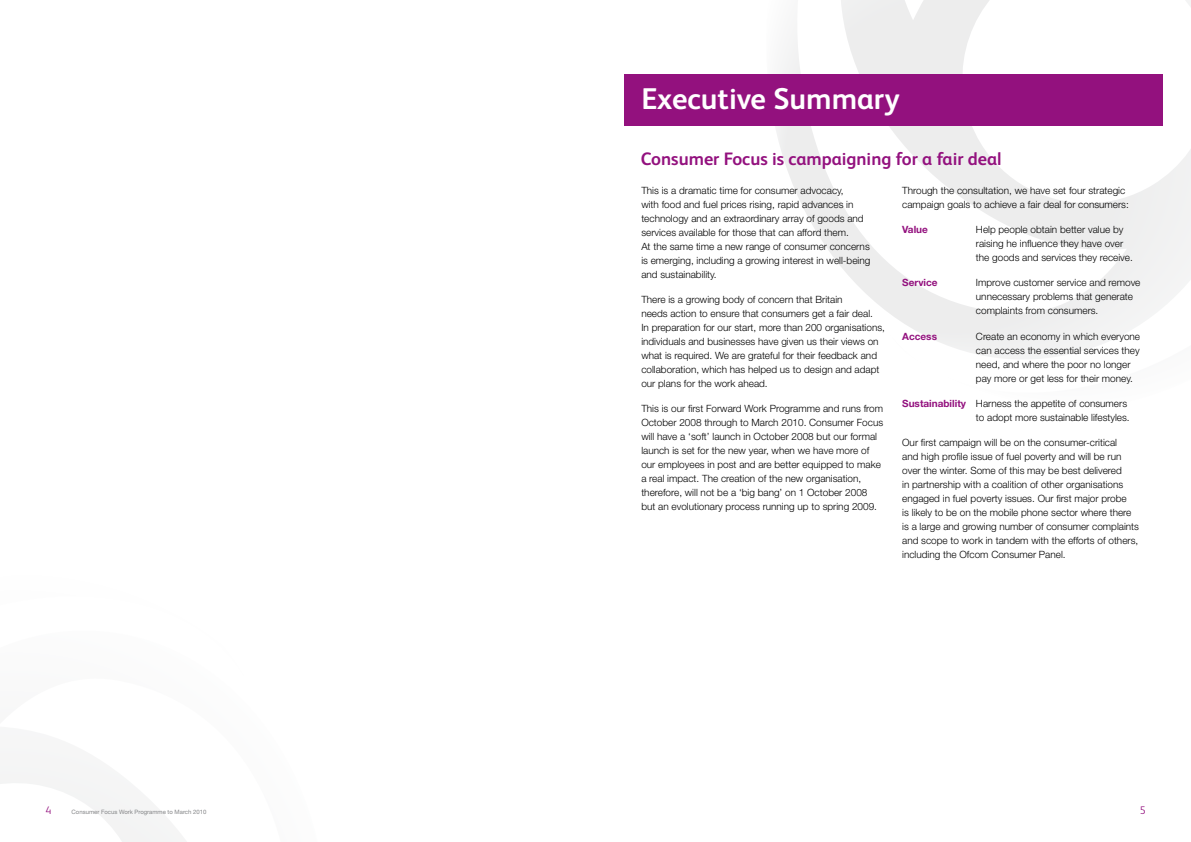
<style>
.page{position:relative;width:1191px;height:842px;background:#fff}
.page>*{position:absolute;margin:0;border:0;box-sizing:border-box;transform-origin:0 0}
.t1{font:700 30px "FS Albert";color:#fff}
.t2{font:700 18px "FS Albert";color:#93117e}
.t3{font:300 11px "FS Albert";color:#93117e}
.t4{font:300 10px/14px "Helvetica Neue";color:#000}
.t5{font:700 10px "Helvetica Neue";color:#93117e}
.t6{font:6px "Helvetica Neue";color:#848587}
.s1{font-weight:700;color:#93117e}
</style>
<div class="page">
<svg style="left:0;top:766px;width:179px;height:76px"></svg>
<svg style="left:755px;top:0;width:436px;height:359px"></svg>
<div style="left:624px;top:74px;width:539px;height:51px;background:#93117e"></div>
<h1 class="t1" style="left:641px;top:81px;width:260px">Executive Summary</h1>
<h2 class="t2" style="left:641px;top:148px;width:362px">Consumer Focus is campaigning for a fair deal</h2>
<p class="t4" style="left:641px;top:183px;width:230px">This is a dramatic time for consumer advocacy,<br>with food and fuel prices rising, rapid advances in technology and an extraordinary array of goods and services available for those that can afford them.<br>At the same time a new range of consumer concerns is emerging, including a growing interest in well-being and sustainability.</p>
<p class="t4" style="left:641px;top:292px;width:245px">There is a growing body of concern that Britain<br>needs action to ensure that consumers get a fair deal.<br>In preparation for our start, more than 200 organisations, individuals and businesses have given us their views on what is required. We are grateful for their feedback and collaboration, which has helped us to design and adapt our plans for the work ahead.</p>
<p class="t4" style="left:641px;top:402px;width:243px">This is our first Forward Work Programme and runs from October 2008 through to March 2010. Consumer Focus will have a ‘soft’ launch in October 2008 but our formal launch is set for the new year, when we have more of our employees in post and are better equipped to make a real impact. The creation of the new organisation, therefore, will not be a ‘big bang’ on 1 October 2008 but an evolutionary process running up to spring 2009.</p>
<p class="t4" style="left:902px;top:183px;width:228px">Through the consultation, we have set four strategic campaign goals to achieve a fair deal for consumers:</p>
<p class="t5" style="left:902px;top:223px;width:27px">Value</p>
<p class="t4" style="left:976px;top:222px;width:158px">Help people obtain better value by raising he influence they have over the goods and services they receive.</p>
<p class="t5" style="left:902px;top:277px;width:37px">Service</p>
<p class="t4" style="left:976px;top:276px;width:166px">Improve customer service and remove unnecessary problems that generate complaints from consumers.</p>
<p class="t5" style="left:902px;top:330px;width:36px">Access</p>
<p class="t4" style="left:976px;top:329px;width:166px">Create an economy in which everyone can access the essential services they need, and where the poor no longer pay more or get less for their money.</p>
<p class="t4" style="left:902px;top:396px;width:229px;text-align:right"><span class="s1">Sustainability</span> Harness the appetite of consumers to adopt more sustainable lifestyles.</p>
<p class="t4" style="left:902px;top:436px;width:238px">Our first campaign will be on the consumer-critical<br>and high profile issue of fuel poverty and will be run over the winter. Some of this may be best delivered<br>in partnership with a coalition of other organisations engaged in fuel poverty issues. Our first major probe<br>is likely to be on the mobile phone sector where there is a large and growing number of consumer complaints and scope to work in tandem with the efforts of others, including the Ofcom Consumer Panel.</p>
<p class="t3" style="left:45px;top:803px;width:7px">4</p>
<p class="t6" style="left:72px;top:808px;width:136px">Consumer Focus Work Programme to March 2010</p>
<p class="t3" style="left:1139px;top:803px;width:7px">5</p>
</div>
